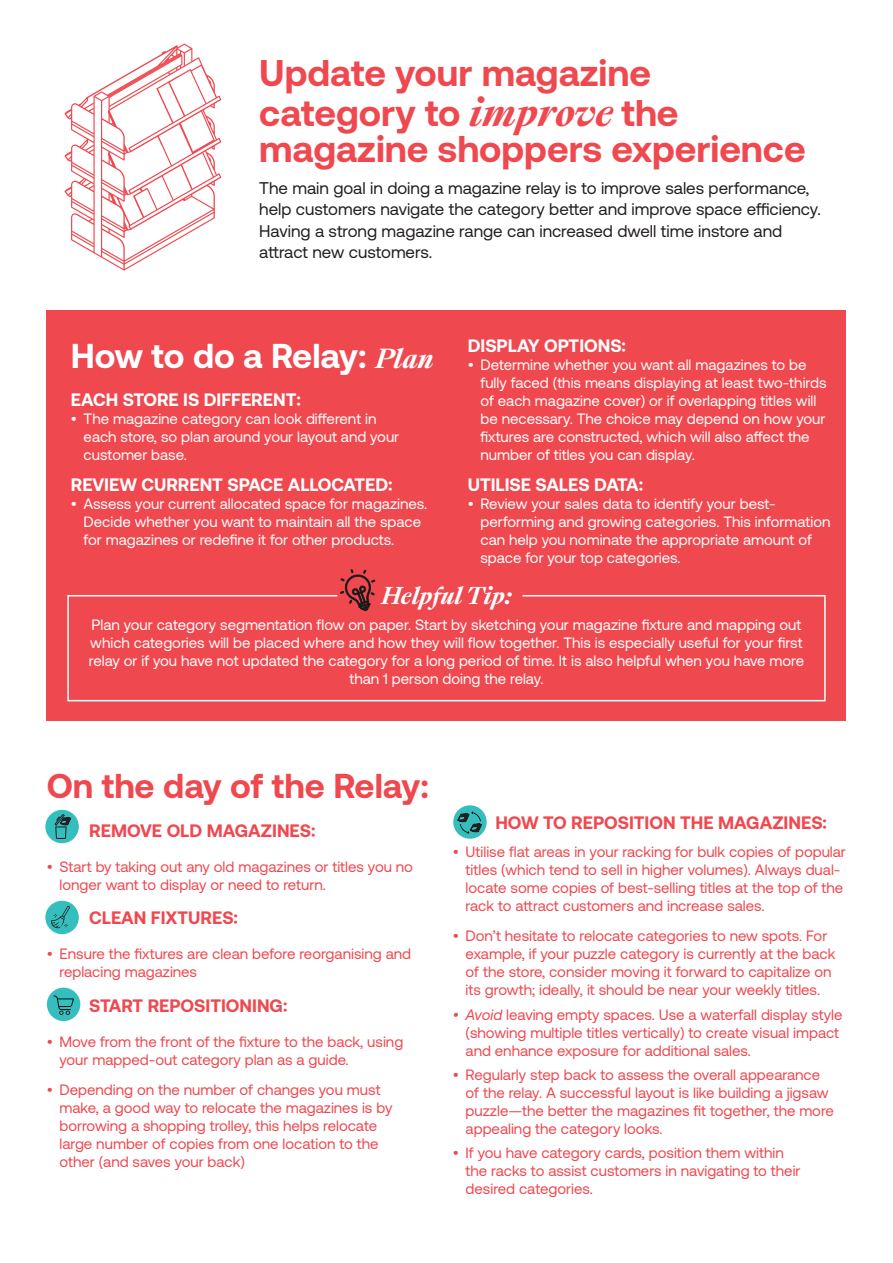
<style>
.page{position:relative;width:893px;height:1263px;background:#fff}
.page>*{position:absolute;margin:0;border:0;box-sizing:border-box;transform-origin:0 0}
.t1{font:700 37.2px/38.4px "Aeonik";color:#ef484f}
.t2{font:700 34.5px "Aeonik";color:#ef484f}
.t3{font:700 34.5px "Aeonik";letter-spacing:-.005em;color:#fff}
.t4{font:italic 700 22.5px "Sang Bleu Kingdom";color:#fff}
.t5{font:700 18px "Aeonik";color:#fff}
.t6{font:700 18px "Aeonik";color:#ef484f}
.t7{font:16.95px/21.6px "Aeonik";color:#231f20}
.t8{font:15px/18px "Aeonik";color:#ef484f}
.t9{font:15px/18px "Aeonik";color:#fff}
.s1{font-family:"Sang Bleu Kingdom";font-style:italic}
.s2{font-family:"Sang Bleu Kingdom";font-style:italic;font-size:25.5px}
.s3{font-style:italic}
</style>
<div class="page">
<div style="left:47px;top:311px;width:799px;height:410px;background:#ef484f"></div>
<svg style="left:65px;top:44px;width:156px;height:227px"></svg>
<div style="left:45px;top:810px;width:34px;height:33px;background:#34bebd;border-radius:50%"></div>
<svg style="left:55px;top:814px;width:16px;height:25px"></svg>
<div style="left:45px;top:901px;width:34px;height:33px;background:#34bebd;border-radius:50%"></div>
<svg style="left:51px;top:906px;width:19px;height:22px"></svg>
<svg style="left:453px;top:805px;width:34px;height:34px"></svg>
<svg style="left:454px;top:811px;width:28px;height:23px"></svg>
<div style="left:47px;top:988px;width:33px;height:33px;background:#34bebd;border-radius:50%"></div>
<svg style="left:53px;top:995px;width:21px;height:20px"></svg>
<svg style="left:67px;top:595px;width:759px;height:107px"></svg>
<svg style="left:340px;top:569px;width:35px;height:42px"></svg>
<h1 class="t1" style="left:259px;top:53px;width:548px">Update your magazine category to <span class="s1">improve</span> the magazine shoppers experience</h1>
<p class="t7" style="left:259px;top:177px;width:563px">The main goal in doing a magazine relay is to improve sales performance, help customers navigate the category better and improve space efficiency.<br>Having a strong magazine range can increased dwell time instore and attract new customers.</p>
<p class="t5" style="left:468px;top:336px;width:160px">DISPLAY OPTIONS:</p>
<p class="t9" style="left:480px;top:356px;width:347px;text-indent:-13px">• Determine whether you want all magazines to be fully faced (this means displaying at least two-thirds of each magazine cover) or if overlapping titles will be necessary. The choice may depend on how your fixtures are constructed, which will also affect the number of titles you can display.</p>
<p class="t5" style="left:468px;top:474px;width:177px">UTILISE SALES DATA:</p>
<p class="t9" style="left:480px;top:494px;width:351px;text-indent:-13px">• Review your sales data to identify your best&shy;performing and growing categories. This information can help you nominate the appropriate amount of space for your top categories.</p>
<h3 class="t4" style="left:381px;top:579px;width:132px">Helpful Tip:</h3>
<p class="t9" style="left:89px;top:616px;width:717px;text-align:center">Plan your category segmentation flow on paper. Start by sketching your magazine fixture and mapping out which categories will be placed where and how they will flow together. This is especially useful for your first relay or if you have not updated the category for a long period of time. It is also helpful when you have more than 1 person doing the relay.</p>
<h2 class="t3" style="left:71px;top:336px;width:364px">How to do a Relay: <span class="s2">Plan</span></h2>
<p class="t5" style="left:71px;top:390px;width:231px">EACH STORE IS DIFFERENT:</p>
<p class="t9" style="left:84px;top:410px;width:317px;text-indent:-13px">• The magazine category can look different in each store, so plan around your layout and your customer base.</p>
<p class="t5" style="left:71px;top:474px;width:323px">REVIEW CURRENT SPACE ALLOCATED:</p>
<p class="t9" style="left:84px;top:494px;width:345px;text-indent:-13px">• Assess your current allocated space for magazines.<br>Decide whether you want to maintain all the space for magazines or redefine it for other products.</p>
<h2 class="t2" style="left:47px;top:767px;width:384px">On the day of the Relay:</h2>
<p class="t6" style="left:89px;top:820px;width:228px">REMOVE OLD MAGAZINES:</p>
<p class="t8" style="left:60px;top:858px;width:355px;text-indent:-13px">• Start by taking out any old magazines or titles you no longer want to display or need to return.</p>
<p class="t6" style="left:89px;top:908px;width:150px">CLEAN FIXTURES:</p>
<p class="t8" style="left:60px;top:945px;width:353px;text-indent:-13px">• Ensure the fixtures are clean before reorganising and replacing magazines</p>
<p class="t6" style="left:89px;top:995px;width:200px">START REPOSITIONING:</p>
<p class="t8" style="left:60px;top:1032px;width:345px;text-indent:-13px">• Move from the front of the fixture to the back, using your mapped-out category plan as a guide.</p>
<p class="t8" style="left:60px;top:1081px;width:334px;text-indent:-13px">• Depending on the number of changes you must make, a good way to relocate the magazines is by borrowing a shopping trolley, this helps relocate large number of copies from one location to the other (and saves your back)</p>
<p class="t6" style="left:495px;top:812px;width:333px">HOW TO REPOSITION THE MAGAZINES:</p>
<p class="t8" style="left:466px;top:842px;width:382px;text-indent:-13px">• Utilise flat areas in your racking for bulk copies of popular titles (which tend to sell in higher volumes). Always dual&shy;locate some copies of best-selling titles at the top of the rack to attract customers and increase sales.</p>
<p class="t8" style="left:466px;top:927px;width:371px;text-indent:-13px">• Don’t hesitate to relocate categories to new spots. For example, if your puzzle category is currently at the back of the store, consider moving it forward to capitalize on its growth; ideally, it should be near your weekly titles.</p>
<p class="t8" style="left:466px;top:1005px;width:378px;text-indent:-13px"><span class="s3">• Avoid</span> leaving empty spaces. Use a waterfall display style (showing multiple titles vertically) to create visual impact and enhance exposure for additional sales.</p>
<p class="t8" style="left:466px;top:1066px;width:370px;text-indent:-13px">• Regularly step back to assess the overall appearance of the relay. A successful layout is like building a jigsaw puzzle—the better the magazines fit together, the more appealing the category looks.</p>
<p class="t8" style="left:466px;top:1144px;width:336px;text-indent:-13px">• If you have category cards, position them within the racks to assist customers in navigating to their desired categories.</p>
</div>
